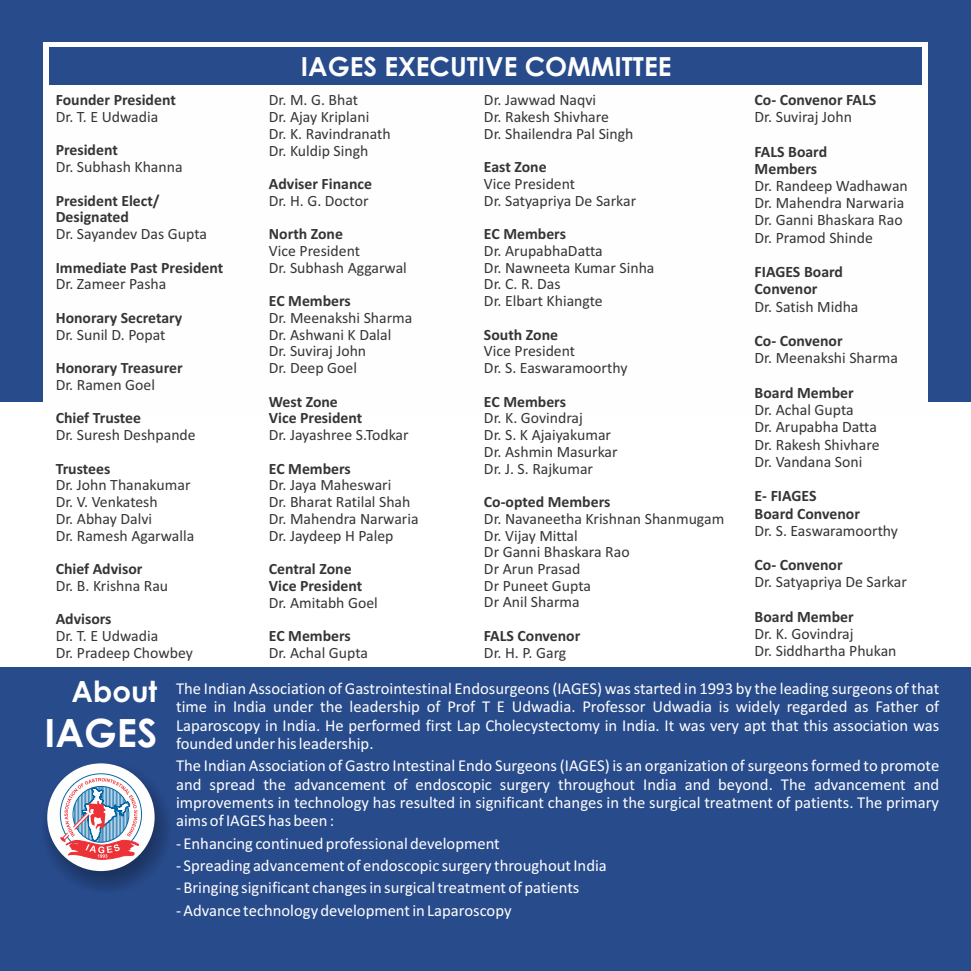
<style>
.page{position:relative;width:971px;height:971px;background:#fff}
.page>*{position:absolute;margin:0;border:0;box-sizing:border-box;transform-origin:0 0}
.t1{font:700 38.85px "Century Gothic";color:#fefefe}
.t2{font:700 29.22px "Century Gothic";color:#fefefe}
.t3{font:700 26.25px "Century Gothic";color:#fefefe}
.t4{font:16.62px/18.2px "Calibri";color:#fefefe;text-align:justify}
.t5{font:15.92px/17.2px "Calibri";color:#373435}
.t6{font:700 15.92px/17.2px "Calibri";color:#373435}
.t7{font:15.75px/16.8px "Calibri";color:#373435}
.t8{font:700 15.75px/16.8px "Calibri";color:#373435}
</style>
<div class="page">
<div style="left:0;top:0;width:970px;height:401px;background:#284b8c"></div>
<div style="left:0;top:667px;width:970px;height:303px;background:#284b8c"></div>
<div style="left:43px;top:42px;width:884px;height:373px;background:#fefefe"></div>
<div style="left:49px;top:48px;width:872px;height:37px;background:#284b8c"></div>
<div style="left:42px;top:764px;width:129px;height:129px;background:#373435;opacity:.41"></div>
<div style="left:47px;top:763px;width:108px;height:107px;background:#fefefe;border-radius:50%"></div>
<svg style="left:60px;top:773px;width:82px;height:97px"></svg>
<h3 class="t3" style="left:301px;top:56px;width:372px">IAGES EXECUTIVE COMMITTEE</h3>
<p class="t6" style="left:754px;top:92px;width:123px">Co- Convenor FALS</p>
<p class="t5" style="left:754px;top:109px;width:99px">Dr. Suviraj John</p>
<p class="t6" style="left:754px;top:144px;width:74px">FALS Board<br>Members</p>
<p class="t5" style="left:754px;top:178px;width:155px">Dr. Randeep Wadhawan<br>Dr. Mahendra Narwaria<br>Dr. Ganni Bhaskara Rao<br>Dr. Pramod Shinde</p>
<p class="t6" style="left:754px;top:264px;width:90px">FIAGES Board<br>Convenor</p>
<p class="t5" style="left:754px;top:299px;width:105px">Dr. Satish Midha</p>
<p class="t6" style="left:754px;top:333px;width:89px">Co- Convenor</p>
<p class="t5" style="left:754px;top:351px;width:145px">Dr. Meenakshi Sharma</p>
<p class="t6" style="left:754px;top:385px;width:101px">Board Member</p>
<p class="t5" style="left:754px;top:402px;width:126px">Dr. Achal Gupta<br>Dr. Arupabha Datta<br>Dr. Rakesh Shivhare<br>Dr. Vandana Soni</p>
<p class="t6" style="left:754px;top:488px;width:107px">E- FIAGES<br>Board Convenor</p>
<p class="t5" style="left:754px;top:523px;width:145px">Dr. S. Easwaramoorthy</p>
<p class="t6" style="left:754px;top:557px;width:89px">Co- Convenor</p>
<p class="t5" style="left:754px;top:574px;width:154px">Dr. Satyapriya De Sarkar</p>
<p class="t6" style="left:754px;top:609px;width:101px">Board Member</p>
<p class="t5" style="left:754px;top:626px;width:143px">Dr. K. Govindraj<br>Dr. Siddhartha Phukan</p>
<p class="t4" style="left:176px;top:680px;width:764px">The Indian Association of Gastrointestinal Endosurgeons (IAGES) was started in 1993 by the leading surgeons of that time in India under the leadership of Prof T E Udwadia. Professor Udwadia is widely regarded as Father of Laparoscopy in India. He performed first Lap Cholecystectomy in India. It was very apt that this association was founded under his leadership.</p>
<p class="t4" style="left:176px;top:757px;width:764px">The Indian Association of Gastro Intestinal Endo Surgeons (IAGES) is an organization of surgeons formed to promote and spread the advancement of endoscopic surgery throughout India and beyond. The advancement and improvements in technology has resulted in significant changes in the surgical treatment of patients. The primary aims of IAGES has been :</p>
<p class="t4" style="left:176px;top:835px;width:325px">- Enhancing continued professional development</p>
<p class="t4" style="left:176px;top:857px;width:432px">- Spreading advancement of endoscopic surgery throughout India</p>
<p class="t4" style="left:176px;top:879px;width:405px">- Bringing significant changes in surgical treatment of patients</p>
<p class="t4" style="left:176px;top:902px;width:337px">- Advance technology development in Laparoscopy</p>
<p class="t7" style="left:269px;top:93px;width:123px">Dr. M. G. Bhat<br>Dr. Ajay Kriplani<br>Dr. K. Ravindranath<br>Dr. Kuldip Singh</p>
<p class="t8" style="left:269px;top:177px;width:105px">Adviser Finance</p>
<p class="t7" style="left:269px;top:193px;width:101px">Dr. H. G. Doctor</p>
<p class="t8" style="left:269px;top:227px;width:76px">North Zone</p>
<p class="t7" style="left:269px;top:243px;width:139px">Vice President<br>Dr. Subhash Aggarwal</p>
<p class="t8" style="left:269px;top:294px;width:83px">EC Members</p>
<p class="t7" style="left:269px;top:310px;width:145px">Dr. Meenakshi Sharma<br>Dr. Ashwani K Dalal<br>Dr. Suviraj John<br>Dr. Deep Goel</p>
<p class="t8" style="left:269px;top:394px;width:95px">West Zone<br>Vice President</p>
<p class="t7" style="left:269px;top:427px;width:141px">Dr. Jayashree S.Todkar</p>
<p class="t8" style="left:269px;top:461px;width:83px">EC Members</p>
<p class="t7" style="left:269px;top:478px;width:151px">Dr. Jaya Maheswari<br>Dr. Bharat Ratilal Shah<br>Dr. Mahendra Narwaria<br>Dr. Jaydeep H Palep</p>
<p class="t8" style="left:269px;top:561px;width:95px">Central Zone<br>Vice President</p>
<p class="t7" style="left:269px;top:595px;width:110px">Dr. Amitabh Goel</p>
<p class="t8" style="left:269px;top:628px;width:83px">EC Members</p>
<p class="t7" style="left:269px;top:645px;width:100px">Dr. Achal Gupta</p>
<p class="t8" style="left:56px;top:93px;width:121px">Founder President</p>
<p class="t7" style="left:56px;top:110px;width:104px">Dr. T. E Udwadia</p>
<p class="t8" style="left:56px;top:143px;width:64px">President</p>
<p class="t7" style="left:56px;top:160px;width:128px">Dr. Subhash Khanna</p>
<p class="t8" style="left:56px;top:193px;width:105px">President Elect/<br>Designated</p>
<p class="t7" style="left:56px;top:227px;width:153px">Dr. Sayandev Das Gupta</p>
<p class="t8" style="left:56px;top:260px;width:169px">Immediate Past President</p>
<p class="t7" style="left:56px;top:277px;width:112px">Dr. Zameer Pasha</p>
<p class="t8" style="left:56px;top:310px;width:128px">Honorary Secretary</p>
<p class="t7" style="left:56px;top:327px;width:111px">Dr. Sunil D. Popat</p>
<p class="t8" style="left:56px;top:360px;width:128px">Honorary Treasurer</p>
<p class="t7" style="left:56px;top:377px;width:101px">Dr. Ramen Goel</p>
<p class="t8" style="left:56px;top:411px;width:87px">Chief Trustee</p>
<p class="t7" style="left:56px;top:427px;width:141px">Dr. Suresh Deshpande</p>
<p class="t8" style="left:56px;top:461px;width:56px">Trustees</p>
<p class="t7" style="left:56px;top:478px;width:140px">Dr. John Thanakumar<br>Dr. V. Venkatesh<br>Dr. Abhay Dalvi<br>Dr. Ramesh Agarwalla</p>
<p class="t8" style="left:56px;top:561px;width:88px">Chief Advisor</p>
<p class="t7" style="left:56px;top:578px;width:114px">Dr. B. Krishna Rau</p>
<p class="t8" style="left:56px;top:611px;width:57px">Advisors</p>
<p class="t7" style="left:56px;top:628px;width:139px">Dr. T. E Udwadia<br>Dr. Pradeep Chowbey</p>
<p class="t7" style="left:484px;top:93px;width:151px">Dr. Jawwad Naqvi<br>Dr. Rakesh Shivhare<br>Dr. Shailendra Pal Singh</p>
<p class="t8" style="left:484px;top:160px;width:64px">East Zone</p>
<p class="t7" style="left:484px;top:177px;width:154px">Vice President<br>Dr. Satyapriya De Sarkar</p>
<p class="t8" style="left:484px;top:227px;width:83px">EC Members</p>
<p class="t7" style="left:484px;top:243px;width:172px">Dr. ArupabhaDatta<br>Dr. Nawneeta Kumar Sinha<br>Dr. C. R. Das<br>Dr. Elbart Khiangte</p>
<p class="t8" style="left:484px;top:327px;width:76px">South Zone</p>
<p class="t7" style="left:484px;top:344px;width:145px">Vice President<br>Dr. S. Easwaramoorthy</p>
<p class="t8" style="left:484px;top:394px;width:83px">EC Members</p>
<p class="t7" style="left:484px;top:411px;width:135px">Dr. K. Govindraj<br>Dr. S. K Ajaiyakumar<br>Dr. Ashmin Masurkar<br>Dr. J. S. Rajkumar</p>
<p class="t8" style="left:484px;top:494px;width:128px">Co-opted Members</p>
<p class="t7" style="left:484px;top:511px;width:242px">Dr. Navaneetha Krishnan Shanmugam<br>Dr. Vijay Mittal<br>Dr Ganni Bhaskara Rao<br>Dr Arun Prasad<br>Dr Puneet Gupta<br>Dr Anil Sharma</p>
<p class="t8" style="left:484px;top:628px;width:98px">FALS Convenor</p>
<p class="t7" style="left:484px;top:645px;width:84px">Dr. H. P. Garg</p>
<h2 class="t2" style="left:71px;top:680px;width:87px">About</h2>
<h1 class="t1" style="left:44px;top:718px;width:114px">IAGES</h1>
</div>
